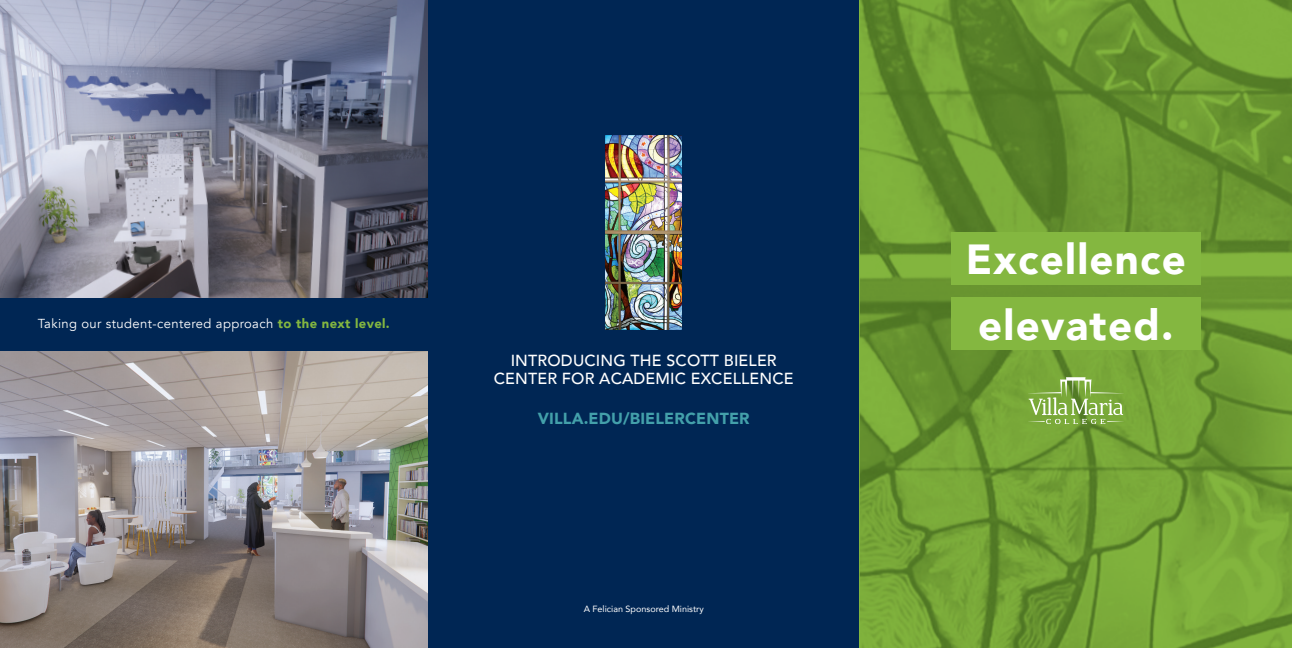
<style>
.page{position:relative;width:1292px;height:648px;background:#fff}
.page>*{position:absolute;margin:0;border:0;box-sizing:border-box;transform-origin:0 0}
.t1{font:900 42px/65.7px "Avenir";letter-spacing:.03em;color:#fff}
.t2{font:500 16px/17.7px "Avenir";letter-spacing:.01em;color:#fff;text-align:center}
.t3{font:900 16px "Avenir";letter-spacing:.01em;color:#43a0aa}
.t4{font:13px "Avenir";letter-spacing:.03em;color:#fff}
.t5{font:9px "Avenir";color:#fff}
.s1{font-weight:900;color:#84b740}
</style>
<div class="page">
<div style="left:428px;top:0;width:432px;height:648px;background:#002654"></div>
<img style="left:860px;top:0;width:432px;height:648px">
<img style="left:0;top:0;width:428px;height:298px">
<img style="left:0;top:350px;width:428px;height:298px">
<div style="left:951px;top:233px;width:249px;height:52px;background:#84b740"></div>
<div style="left:951px;top:298px;width:249px;height:52px;background:#84b740"></div>
<svg style="left:1028px;top:377px;width:95px;height:47px;background:#8db459"></svg>
<div style="left:0;top:298px;width:428px;height:52px;background:#002654"></div>
<img style="left:605px;top:135px;width:77px;height:195px">
<p class="t4" style="left:38px;top:316px;width:353px">Taking our student-centered approach <span class="s1">to the next level.</span></p>
<p class="t2" style="left:494px;top:351px;width:301px">INTRODUCING THE SCOTT BIELER<br>CENTER FOR ACADEMIC EXCELLENCE</p>
<p class="t3" style="left:538px;top:405px;width:213px">VILLA.EDU/BIELERCENTER</p>
<p class="t5" style="left:584px;top:602px;width:121px">A Felician Sponsored Ministry</p>
<h1 class="t1" style="left:966px;top:226px;width:221px">Excellence elevated.</h1>
</div>
